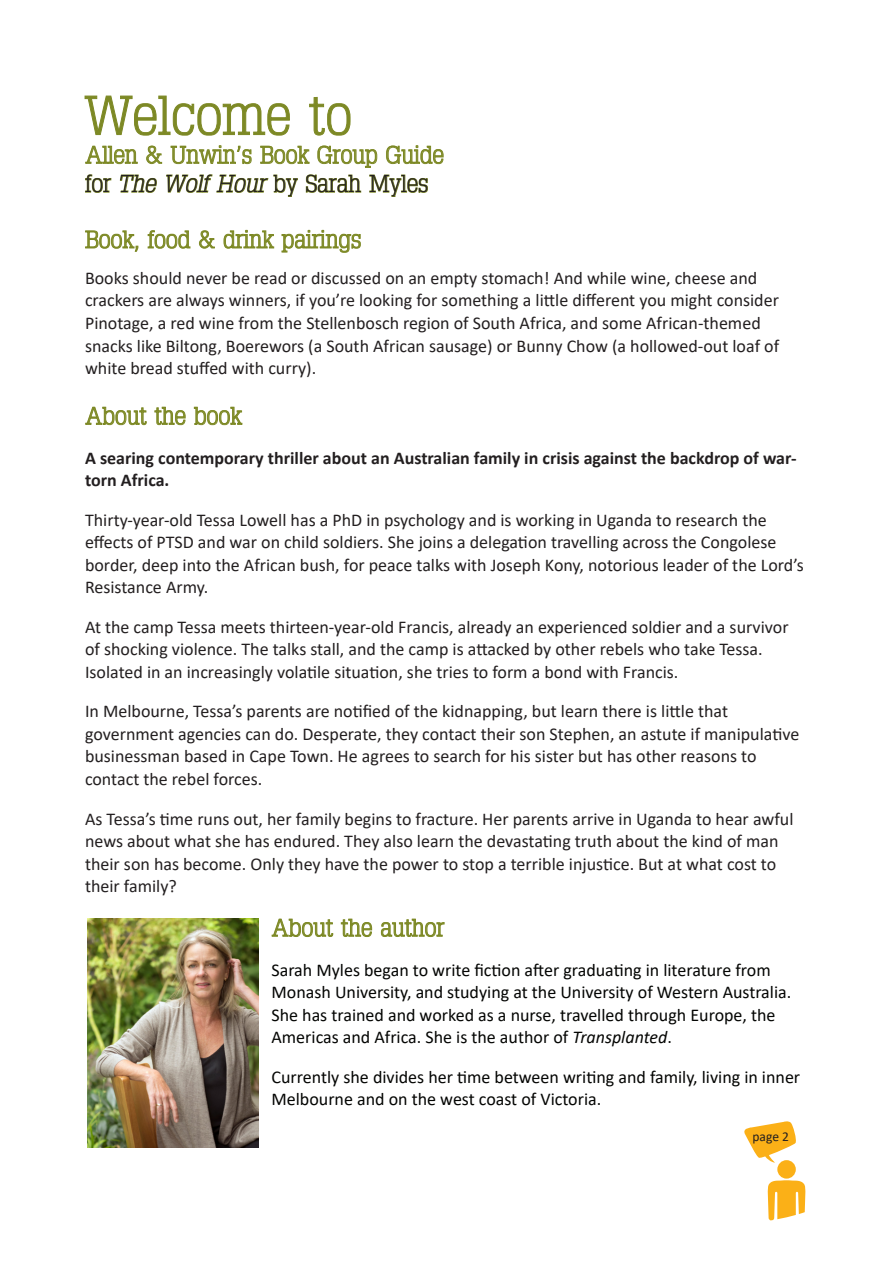
<style>
.page{position:relative;width:893px;height:1263px;background:#fff}
.page>*{position:absolute;margin:0;border:0;box-sizing:border-box;transform-origin:0 0}
.t1{font:300 54px "Typo Slabserif";color:#7d8925}
.t2{font:300 24px/28.8px "Typo Slabserif";color:#7d8925}
.body_copy{font:18px/22.5px "Calibri";color:#231f20}
.body_copy-2{font:18px/22.5px "Calibri";color:#040503}
.body_copy-3{font:700 18px/22.5px "Calibri";color:#231f20}
.t3{font:13.5px "Calibri";color:#231f20}
.s1{color:#231f20}
.s2{font-style:italic;color:#231f20}
.s3{font-style:italic}
</style>
<div class="page">
<div style="left:777px;top:1160px;width:19px;height:18px;background:#fbb017;border-radius:50%"></div>
<svg style="left:768px;top:1180px;width:37px;height:40px"></svg>
<svg style="left:744px;top:1121px;width:52px;height:42px"></svg>
<svg style="left:84px;top:95px;width:206px;height:41px"></svg>
<svg style="left:309px;top:97px;width:42px;height:39px"></svg>
<svg style="left:85px;top:145px;width:359px;height:52px"></svg>
<svg style="left:85px;top:230px;width:54px;height:22px"></svg>
<svg style="left:147px;top:230px;width:44px;height:19px"></svg>
<svg style="left:199px;top:230px;width:16px;height:19px"></svg>
<svg style="left:223px;top:230px;width:51px;height:19px"></svg>
<svg style="left:281px;top:230px;width:80px;height:23px"></svg>
<svg style="left:85px;top:406px;width:62px;height:19px"></svg>
<svg style="left:154px;top:406px;width:32px;height:19px"></svg>
<svg style="left:194px;top:406px;width:49px;height:19px"></svg>
<svg style="left:271px;top:918px;width:62px;height:19px"></svg>
<svg style="left:341px;top:918px;width:31px;height:19px"></svg>
<svg style="left:381px;top:918px;width:64px;height:19px"></svg>
<img style="left:87px;top:918px;width:172px;height:229px">
<p class="t1" style="left:85px;top:85px;width:269px">Welcome to</p>
<p class="t2" style="left:85px;top:141px;width:360px">Allen &amp; Unwin’s Book Group Guide <span class="s1">for</span> <span class="s2">The Wolf Hour</span> <span class="s1">by Sarah Myles</span></p>
<p class="t2" style="left:85px;top:225px;width:278px">Book, food &amp; drink pairings</p>
<p class="body_copy" style="left:85px;top:266px;width:696px">Books should never be read or discussed on an empty stomach! And while wine, cheese and crackers are always winners, if you’re looking for something a little different you might consider Pinotage, a red wine from the Stellenbosch region of South Africa, and some African-themed snacks like Biltong, Boerewors (a South African sausage) or Bunny Chow (a hollowed-out loaf of white bread stuffed with curry).</p>
<p class="t2" style="left:85px;top:402px;width:158px">About the book</p>
<p class="body_copy-3" style="left:85px;top:446px;width:713px">A searing contemporary thriller about an Australian family in crisis against the backdrop of war&shy;torn Africa.</p>
<p class="body_copy" style="left:85px;top:508px;width:720px">Thirty-year-old Tessa Lowell has a PhD in psychology and is working in Uganda to research the effects of PTSD and war on child soldiers. She joins a delegation travelling across the Congolese border, deep into the African bush, for peace talks with Joseph Kony, notorious leader of the Lord’s Resistance Army.</p>
<p class="body_copy" style="left:85px;top:615px;width:705px">At the camp Tessa meets thirteen-year-old Francis, already an experienced soldier and a survivor of shocking violence. The talks stall, and the camp is attacked by other rebels who take Tessa.<br>Isolated in an increasingly volatile situation, she tries to form a bond with Francis.</p>
<p class="body_copy" style="left:85px;top:700px;width:716px">In Melbourne, Tessa’s parents are notified of the kidnapping, but learn there is little that government agencies can do. Desperate, they contact their son Stephen, an astute if manipulative businessman based in Cape Town. He agrees to search for his sister but has other reasons to contact the rebel forces.</p>
<p class="body_copy" style="left:85px;top:807px;width:710px">As Tessa’s time runs out, her family begins to fracture. Her parents arrive in Uganda to hear awful news about what she has endured. They also learn the devastating truth about the kind of man their son has become. Only they have the power to stop a terrible injustice. But at what cost to their family?</p>
<p class="t2" style="left:271px;top:913px;width:174px">About the author</p>
<p class="body_copy-2" style="left:271px;top:958px;width:521px">Sarah Myles began to write fiction after graduating in literature from Monash University, and studying at the University of Western Australia.<br>She has trained and worked as a nurse, travelled through Europe, the Americas and Africa. She is the author of <span class="s3">Transplanted</span>.</p>
<p class="body_copy-2" style="left:271px;top:1065px;width:530px">Currently she divides her time between writing and family, living in inner<br>Melbourne and on the west coast of Victoria.</p>
<p class="t3" style="left:752px;top:1127px;width:38px">page 2</p>
</div>
